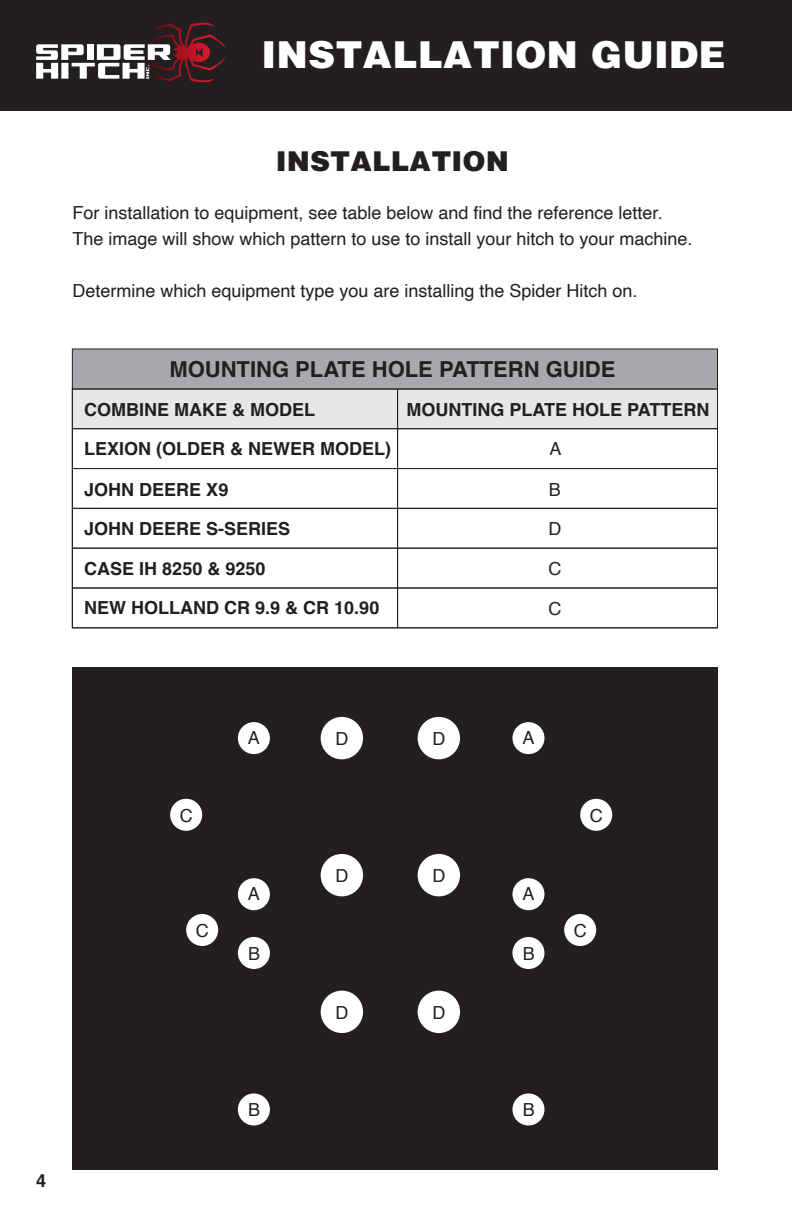
<style>
.page{position:relative;width:792px;height:1224px;background:#fff}
.page>*{position:absolute;margin:0;border:0;box-sizing:border-box;transform-origin:0 0}
.t1{font:900 38px "Helvetica";color:#fff}
.t2{font:900 28px "Helvetica";color:#231f20}
.t3{font:700 22px "Helvetica";color:#231f20}
.t4{font:18px/26px "Helvetica";color:#231f20}
.t5{font:700 18px/39.2px "Helvetica";color:#231f20}
</style>
<div class="page">
<div style="left:72px;top:388px;width:646px;height:41px;background:#e6e7e8"></div>
<div style="left:0;top:0;width:792px;height:110px;background:#231f20"></div>
<svg style="left:36px;top:23px;width:159px;height:58px"></svg>
<div style="left:72px;top:668px;width:645px;height:502px;background:#231f20"></div>
<div style="left:321px;top:717px;width:42px;height:42px;background:#fff;border-radius:50%"></div>
<div style="left:418px;top:717px;width:42px;height:42px;background:#fff;border-radius:50%"></div>
<div style="left:321px;top:854px;width:42px;height:42px;background:#fff;border-radius:50%"></div>
<div style="left:418px;top:854px;width:42px;height:42px;background:#fff;border-radius:50%"></div>
<div style="left:321px;top:991px;width:42px;height:42px;background:#fff;border-radius:50%"></div>
<div style="left:418px;top:991px;width:42px;height:42px;background:#fff;border-radius:50%"></div>
<div style="left:238px;top:722px;width:32px;height:32px;background:#fff;border-radius:50%"></div>
<div style="left:170px;top:799px;width:32px;height:32px;background:#fff;border-radius:50%"></div>
<div style="left:238px;top:878px;width:32px;height:32px;background:#fff;border-radius:50%"></div>
<div style="left:186px;top:914px;width:32px;height:32px;background:#fff;border-radius:50%"></div>
<div style="left:238px;top:937px;width:32px;height:32px;background:#fff;border-radius:50%"></div>
<div style="left:238px;top:1093px;width:32px;height:32px;background:#fff;border-radius:50%"></div>
<div style="left:512px;top:722px;width:32px;height:32px;background:#fff;border-radius:50%"></div>
<div style="left:580px;top:799px;width:32px;height:32px;background:#fff;border-radius:50%"></div>
<div style="left:512px;top:878px;width:32px;height:32px;background:#fff;border-radius:50%"></div>
<div style="left:564px;top:914px;width:32px;height:32px;background:#fff;border-radius:50%"></div>
<div style="left:512px;top:937px;width:32px;height:32px;background:#fff;border-radius:50%"></div>
<div style="left:512px;top:1093px;width:32px;height:32px;background:#fff;border-radius:50%"></div>
<div style="left:72px;top:428px;width:646px;height:41px;border:1px solid #231f20"></div>
<div style="left:72px;top:349px;width:646px;height:40px;background:#a7a9ac;border:1px solid #231f20"></div>
<div style="left:72px;top:468px;width:646px;height:41px;border:1px solid #231f20"></div>
<div style="left:72px;top:508px;width:646px;height:41px;border:1px solid #231f20"></div>
<div style="left:72px;top:548px;width:646px;height:41px;border:1px solid #231f20"></div>
<div style="left:72px;top:587px;width:646px;height:41px;border:1px solid #231f20"></div>
<h1 class="t1" style="left:262px;top:31px;width:466px">INSTALLATION GUIDE</h1>
<h2 class="t2" style="left:276px;top:144px;width:235px">INSTALLATION</h2>
<p class="t4" style="left:72px;top:201px;width:622px">For installation to equipment, see table below and find the reference letter.<br>The image will show which pattern to use to install your hitch to your machine.</p>
<p class="t4" style="left:72px;top:279px;width:567px">Determine which equipment type you are installing the Spider Hitch on.</p>
<p class="t3" style="left:169px;top:356px;width:448px">MOUNTING PLATE HOLE PATTERN GUIDE</p>
<p class="t5" style="left:84px;top:392px;width:232px">COMBINE MAKE &amp; MODEL</p>
<p class="t5" style="left:406px;top:392px;width:305px">MOUNTING PLATE HOLE PATTERN</p>
<p class="t5" style="left:84px;top:431px;width:309px">LEXION (OLDER &amp; NEWER MODEL)</p>
<p class="t5" style="left:84px;top:472px;width:208px">JOHN DEERE X9<br>JOHN DEERE S-SERIES</p>
<p class="t5" style="left:84px;top:551px;width:297px">CASE IH 8250 &amp; 9250<br>NEW HOLLAND CR 9.9 &amp; CR 10.90</p>
<p class="t4" style="left:549px;top:436px;width:14px">A</p>
<p class="t4" style="left:548px;top:471px;width:14px;line-height:39.2px">B<br>D</p>
<p class="t4" style="left:548px;top:550px;width:14px;line-height:39.6px">C<br>C</p>
<p class="t5" style="left:36px;top:1163px;width:12px">4</p>
<p class="t4" style="left:180px;top:803px;width:14px">C</p>
<p class="t4" style="left:196px;top:918px;width:14px">C</p>
<p class="t4" style="left:248px;top:725px;width:14px">A</p>
<p class="t4" style="left:248px;top:882px;width:14px">A</p>
<p class="t4" style="left:248px;top:942px;width:14px">B</p>
<p class="t4" style="left:248px;top:1098px;width:14px">B</p>
<p class="t4" style="left:335px;top:726px;width:14px">D</p>
<p class="t4" style="left:432px;top:726px;width:14px">D</p>
<p class="t4" style="left:335px;top:863px;width:14px">D</p>
<p class="t4" style="left:432px;top:863px;width:14px">D</p>
<p class="t4" style="left:335px;top:1000px;width:14px">D</p>
<p class="t4" style="left:432px;top:1000px;width:14px">D</p>
<p class="t4" style="left:523px;top:725px;width:14px">A</p>
<p class="t4" style="left:523px;top:882px;width:14px">A</p>
<p class="t4" style="left:523px;top:942px;width:14px">B</p>
<p class="t4" style="left:590px;top:803px;width:14px">C</p>
<p class="t4" style="left:574px;top:918px;width:14px">C</p>
<p class="t4" style="left:523px;top:1098px;width:14px">B</p>
</div>
